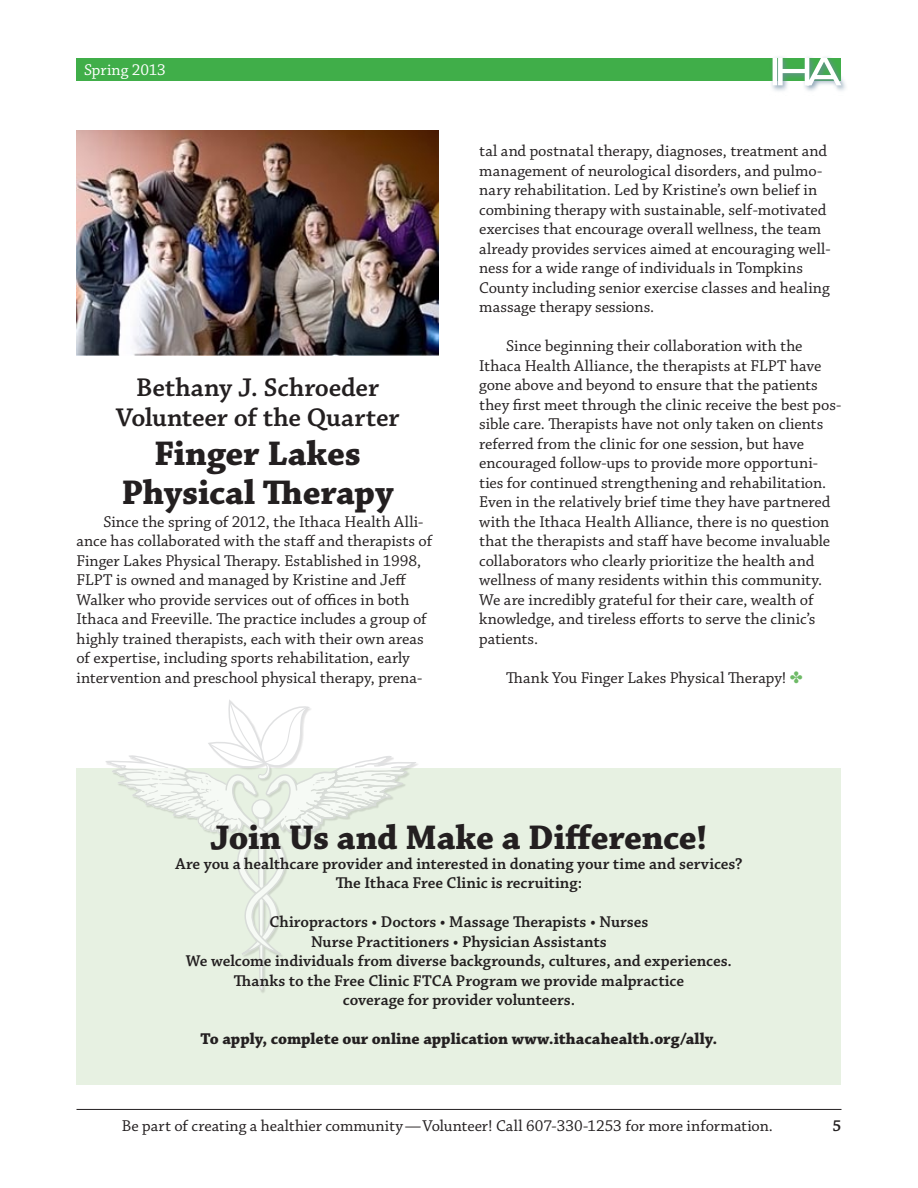
<style>
.page{position:relative;width:918px;height:1188px;background:#fff}
.page>*{position:absolute;margin:0;border:0;box-sizing:border-box;transform-origin:0 0}
.t1{font:700 36px/39px "Chaparral Pro";letter-spacing:-.005em;color:#231f20;text-align:center}
.t2{font:600 27px/30px "Chaparral Pro";letter-spacing:-.005em;color:#231f20;text-align:center}
.t3{font:16.5px/19.5px "Chaparral Pro";color:#231f20}
.t4{font:600 16.5px/19.5px "Chaparral Pro";letter-spacing:-.005em;color:#231f20;text-align:center}
.t5{font:700 16.5px "Chaparral Pro";letter-spacing:-.005em;color:#231f20}
.t6{font:16.5px "Chaparral Pro";letter-spacing:-.01em;color:#fff}
</style>
<div class="page">
<div style="left:76px;top:59px;width:766px;height:22px;background:#40ae49"></div>
<div style="left:770px;top:55px;width:84px;height:43px;background:#6d8aa1;opacity:.8"></div>
<svg style="left:773px;top:58px;width:69px;height:27px"></svg>
<hr style="left:76px;top:1109px;width:766px;height:1px;background:#231f20">
<div style="left:76px;top:768px;width:766px;height:316px;background:#e7f1e2"></div>
<img style="left:76px;top:130px;width:363px;height:225px">
<div style="left:106px;top:699px;width:314px;height:297px;background:#231f20;opacity:.2"></div>
<svg style="left:106px;top:700px;width:310px;height:292px"></svg>
<p class="t6" style="left:84px;top:61px;width:83px">Spring 2013</p>
<h2 class="t2" style="left:116px;top:373px;width:285px">Bethany J. Schroeder<br>Volunteer of the Quarter</h2>
<h1 class="t1" style="left:122px;top:435px;width:274px">Finger Lakes<br>Physical Therapy</h1>
<p class="t3" style="left:76px;top:512px;width:357px;text-indent:27px">Since the spring of 2012, the Ithaca Health Alli&shy;ance has collaborated with the staff and therapists of Finger Lakes Physical Therapy. Established in 1998, FLPT is owned and managed by Kristine and Jeff Walker who provide services out of offices in both Ithaca and Freeville. The practice includes a group of highly trained therapists, each with their own areas of expertise, including sports rehabilitation, early intervention and preschool physical therapy, prena-</p>
<p class="t3" style="left:479px;top:142px;width:353px">tal and postnatal therapy, diagnoses, treatment and management of neurological disorders, and pulmo&shy;nary rehabilitation. Led by Kristine’s own belief in combining therapy with sustainable, self-motivated exercises that encourage overall wellness, the team already provides services aimed at encouraging well&shy;ness for a wide range of individuals in Tompkins County including senior exercise classes and healing massage therapy sessions.</p>
<p class="t3" style="left:479px;top:337px;width:364px;text-indent:27px">Since beginning their collaboration with the Ithaca Health Alliance, the therapists at FLPT have gone above and beyond to ensure that the patients they first meet through the clinic receive the best pos&shy;sible care. Therapists have not only taken on clients referred from the clinic for one session, but have encouraged follow-ups to provide more opportuni&shy;ties for continued strengthening and rehabilitation.<br>Even in the relatively brief time they have partnered with the Ithaca Health Alliance, there is no question that the therapists and staff have become invaluable collaborators who clearly prioritize the health and wellness of many residents within this community.<br>We are incredibly grateful for their care, wealth of knowledge, and tireless efforts to serve the clinic’s patients.</p>
<p class="t3" style="left:506px;top:668px;width:282px">Thank You Finger Lakes Physical Therapy!</p>
<h1 class="t1" style="left:210px;top:820px;width:499px">Join Us and Make a Difference!</h1>
<p class="t4" style="left:175px;top:854px;width:569px">Are you a healthcare provider and interested in donating your time and services?<br>The Ithaca Free Clinic is recruiting:</p>
<p class="t4" style="left:186px;top:913px;width:548px">Chiropractors • Doctors • Massage Therapists • Nurses<br>Nurse Practitioners • Physician Assistants<br>We welcome individuals from diverse backgrounds, cultures, and experiences.<br>Thanks to the Free Clinic FTCA Program we provide malpractice<br>coverage for provider volunteers.</p>
<p class="t5" style="left:200px;top:1029px;width:519px">To apply, complete our online application www.ithacahealth.org/ally.</p>
<p class="t3" style="left:122px;top:1117px;width:653px">Be part of creating a healthier community—Volunteer! Call 607-330-1253 for more information.</p>
<p class="t4" style="left:833px;top:1117px;width:10px">5</p>
</div>
